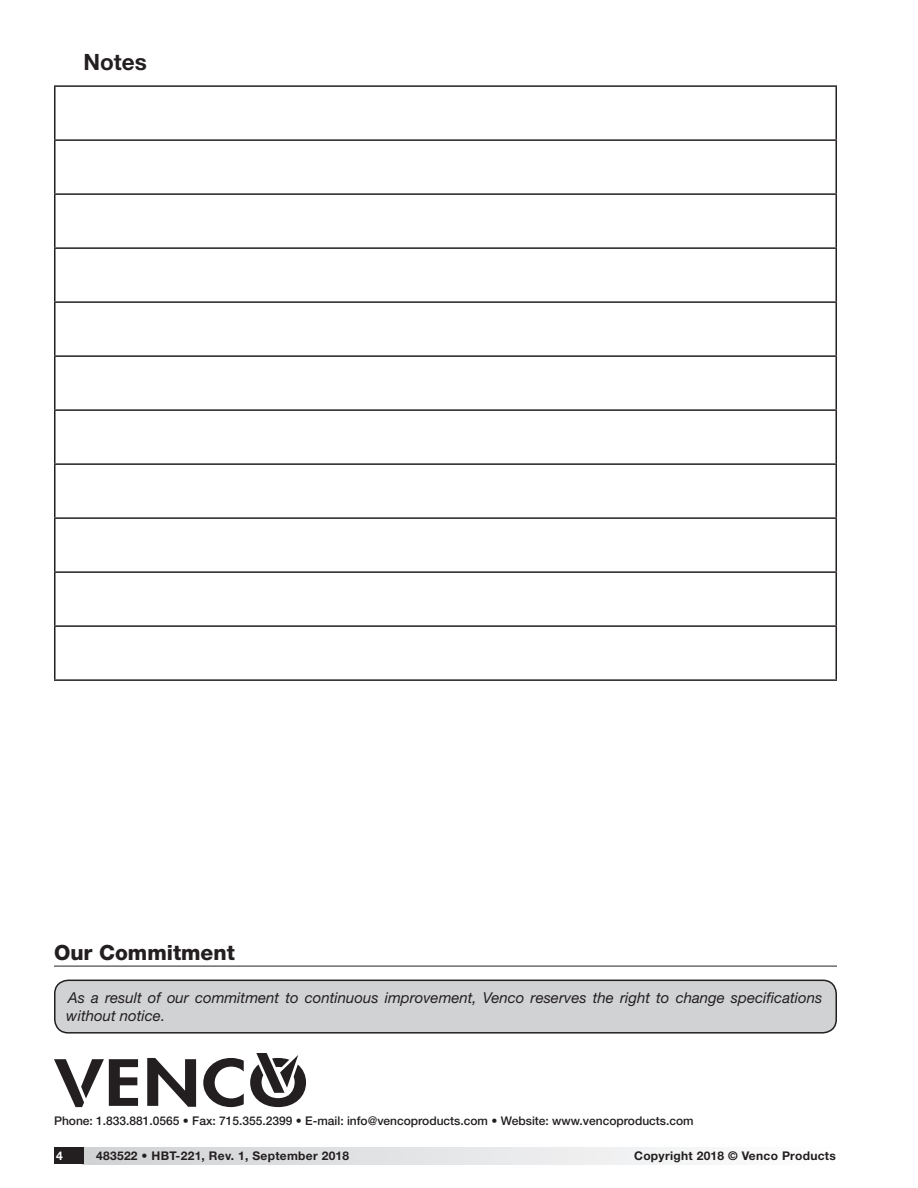
<style>
.page{position:relative;width:918px;height:1188px;background:#fff}
.page>*{position:absolute;margin:0;border:0;box-sizing:border-box;transform-origin:0 0}
.Heading{font:700 22.5px "Helvetica Neue LT Std";color:#231f20}
.t1{font:800 21px "Helvetica Neue LT Std";color:#231f20}
.t2{font:italic 15px/18px "Helvetica Neue LT Std";color:#231f20}
.t3{font:500 12px "Helvetica Neue LT Std";color:#231f20}
.t4{font:700 12px "Helvetica Neue LT Std";letter-spacing:.025em;color:#231f20}
.t5{font:700 12px "Helvetica Neue LT Std";color:#fff}
</style>
<div class="page">
<hr style="left:54px;top:85px;width:783px;height:2px;background:#231f20">
<hr style="left:54px;top:87px;width:2px;height:52px;background:#231f20">
<hr style="left:836px;top:87px;width:1px;height:52px;background:#231f20">
<hr style="left:54px;top:139px;width:783px;height:2px;background:#231f20">
<hr style="left:54px;top:141px;width:2px;height:52px;background:#231f20">
<hr style="left:836px;top:141px;width:1px;height:52px;background:#231f20">
<hr style="left:54px;top:193px;width:783px;height:2px;background:#231f20">
<hr style="left:54px;top:195px;width:2px;height:52px;background:#231f20">
<hr style="left:836px;top:195px;width:1px;height:52px;background:#231f20">
<hr style="left:54px;top:247px;width:783px;height:2px;background:#231f20">
<hr style="left:54px;top:249px;width:2px;height:52px;background:#231f20">
<hr style="left:836px;top:249px;width:1px;height:52px;background:#231f20">
<hr style="left:54px;top:301px;width:783px;height:2px;background:#231f20">
<hr style="left:54px;top:303px;width:2px;height:52px;background:#231f20">
<hr style="left:836px;top:303px;width:1px;height:52px;background:#231f20">
<hr style="left:54px;top:355px;width:783px;height:2px;background:#231f20">
<hr style="left:54px;top:357px;width:2px;height:52px;background:#231f20">
<hr style="left:836px;top:357px;width:1px;height:52px;background:#231f20">
<hr style="left:54px;top:409px;width:783px;height:2px;background:#231f20">
<hr style="left:54px;top:411px;width:2px;height:52px;background:#231f20">
<hr style="left:836px;top:411px;width:1px;height:52px;background:#231f20">
<hr style="left:54px;top:463px;width:783px;height:2px;background:#231f20">
<hr style="left:54px;top:465px;width:2px;height:52px;background:#231f20">
<hr style="left:836px;top:465px;width:1px;height:52px;background:#231f20">
<hr style="left:54px;top:517px;width:783px;height:2px;background:#231f20">
<hr style="left:54px;top:519px;width:2px;height:52px;background:#231f20">
<hr style="left:836px;top:519px;width:1px;height:52px;background:#231f20">
<hr style="left:54px;top:571px;width:783px;height:2px;background:#231f20">
<hr style="left:54px;top:573px;width:2px;height:52px;background:#231f20">
<hr style="left:836px;top:573px;width:1px;height:52px;background:#231f20">
<hr style="left:54px;top:625px;width:783px;height:2px;background:#231f20">
<hr style="left:54px;top:627px;width:2px;height:52px;background:#231f20">
<hr style="left:836px;top:627px;width:1px;height:52px;background:#231f20">
<hr style="left:54px;top:679px;width:783px;height:2px;background:#231f20">
<div style="left:83px;top:1148px;width:754px;height:16px;background:linear-gradient(to right,#d0d1d4,#fefefe)"></div>
<div style="left:54px;top:1148px;width:30px;height:16px;background:#231f20"></div>
<div style="left:55px;top:980px;width:781px;height:53px;background:#d1d2d4;border-radius:14px"></div>
<div style="left:54px;top:980px;width:783px;height:54px;border:2px solid #231f20;border-radius:14px"></div>
<hr style="left:54px;top:965px;width:783px;height:2px;background:#6c6d70">
<svg style="left:147px;top:1058px;width:49px;height:49px"></svg>
<svg style="left:203px;top:1058px;width:41px;height:49px"></svg>
<svg style="left:54px;top:1059px;width:84px;height:48px"></svg>
<svg style="left:250px;top:1053px;width:56px;height:54px"></svg>
<p class="Heading" style="left:84px;top:48px;width:65px">Notes</p>
<h2 class="t1" style="left:54px;top:940px;width:182px">Our Commitment</h2>
<p class="t2" style="left:66px;top:988px;width:758px">As a result of our commitment to continuous improvement, Venco reserves the right to change specifications without notice.</p>
<p class="t3" style="left:54px;top:1113px;width:641px">Phone: 1.833.881.0565 • Fax: 715.355.2399 • E-mail: info@vencoproducts.com • Website: www.vencoproducts.com</p>
<p class="t5" style="left:56px;top:1148px;width:8px">4</p>
<p class="t4" style="left:96px;top:1148px;width:255px">483522 • HBT-221, Rev. 1, September 2018</p>
<p class="t4" style="left:634px;top:1148px;width:203px">Copyright 2018 © Venco Products</p>
</div>
